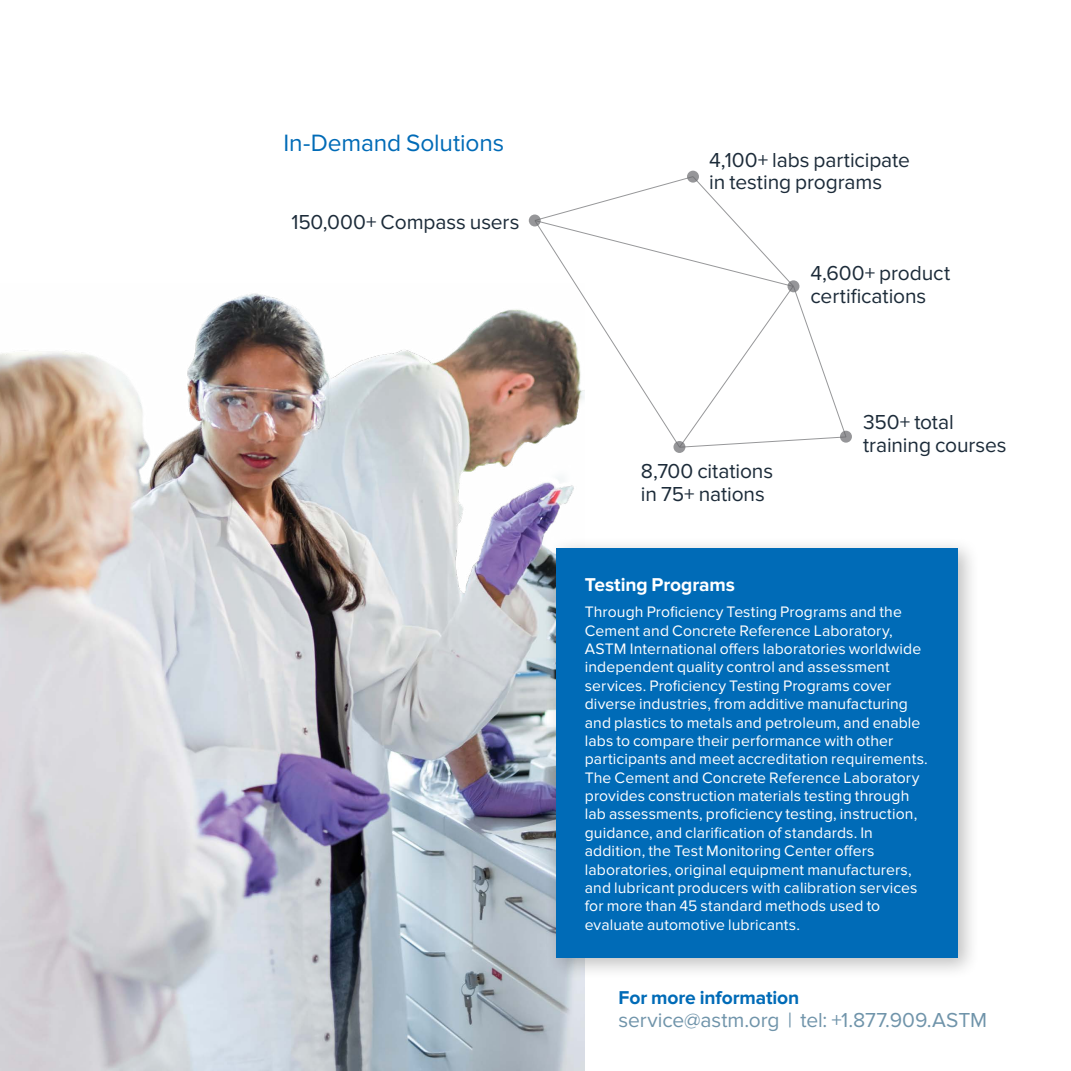
<style>
.page{position:relative;width:1071px;height:1071px;background:#fff}
.page>*{position:absolute;margin:0;border:0;box-sizing:border-box;transform-origin:0 0}
._14_15pt_Regular{font:24.5px "Proxima Nova";letter-spacing:-.005em;color:#006bb7}
._12_13pt_Regular{font:21px/22.8px "Proxima Nova";letter-spacing:-.005em;color:#1c2b39}
._12_13pt_Regular-2{font:21px "Proxima Nova";letter-spacing:-.005em;color:#7094aa}
._12_13pt_Regular-3{font:700 19.25px "Proxima Nova";letter-spacing:-.005em;color:#006bb7}
._12_13pt_Bold{font:700 19.25px "Proxima Nova";letter-spacing:-.005em;color:#fff}
.Body_Text_9_10_5pt_Regular{font:15.75px/18.4px "Proxima Nova";letter-spacing:.005em;color:#fff}
</style>
<div class="page">
<img style="left:0;top:293px;width:585px;height:778px">
<div style="left:529px;top:215px;width:12px;height:11px;background:#969699;border-radius:50%"></div>
<svg style="left:673px;top:441px;width:12px;height:12px"></svg>
<div style="left:687px;top:171px;width:12px;height:12px;background:#969699;border-radius:50%"></div>
<div style="left:840px;top:431px;width:12px;height:12px;background:#969699;border-radius:50%"></div>
<svg style="left:534px;top:176px;width:313px;height:272px"></svg>
<div style="left:545px;top:536px;width:435px;height:444px;background:#000;opacity:.25"></div>
<div style="left:556px;top:548px;width:401px;height:410px;background:#006bb7"></div>
<p class="_14_15pt_Regular" style="left:284px;top:128px;width:222px">In-Demand Solutions</p>
<p class="_12_13pt_Regular" style="left:291px;top:211px;width:230px">150,000+ Compass users</p>
<p class="_12_13pt_Regular" style="left:709px;top:149px;width:202px">4,100+ labs participate in testing programs</p>
<p class="_12_13pt_Regular" style="left:811px;top:262px;width:141px">4,600+ product certifications</p>
<p class="_12_13pt_Regular" style="left:641px;top:460px;width:134px">8,700 citations in 75+ nations</p>
<p class="_12_13pt_Regular" style="left:863px;top:411px;width:145px">350+ total training courses</p>
<p class="_12_13pt_Bold" style="left:585px;top:574px;width:152px">Testing Programs</p>
<p class="Body_Text_9_10_5pt_Regular" style="left:585px;top:603px;width:344px">Through Proficiency Testing Programs and the Cement and Concrete Reference Laboratory, ASTM International offers laboratories worldwide independent quality control and assessment services. Proficiency Testing Programs cover diverse industries, from additive manufacturing and plastics to metals and petroleum, and enable labs to compare their performance with other participants and meet accreditation requirements.<br>The Cement and Concrete Reference Laboratory provides construction materials testing through lab assessments, proficiency testing, instruction, guidance, and clarification of standards. In addition, the Test Monitoring Center offers laboratories, original equipment manufacturers, and lubricant producers with calibration services for more than 45 standard methods used to evaluate automotive lubricants.</p>
<p class="_12_13pt_Regular-3" style="left:619px;top:987px;width:182px">For more information</p>
<p class="_12_13pt_Regular-2" style="left:619px;top:1008px;width:370px">service@astm.org | tel: +1.877.909.ASTM</p>
</div>
